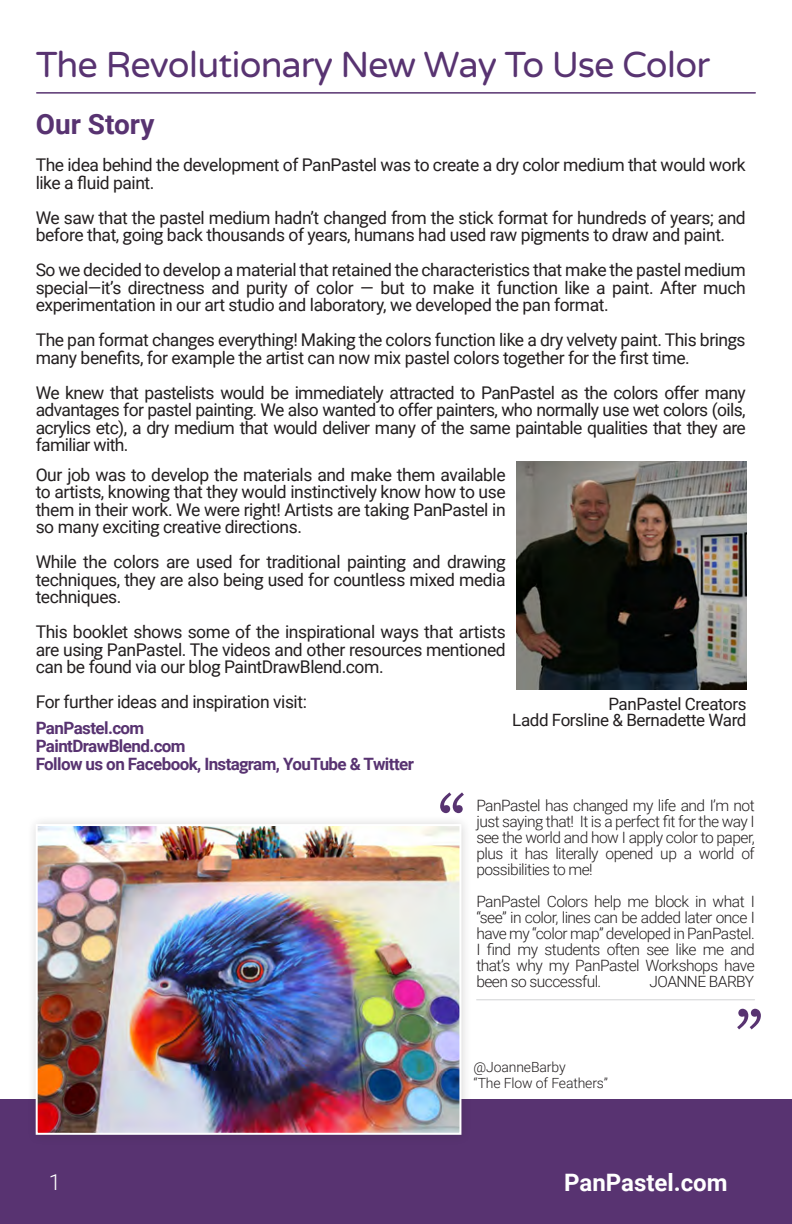
<style>
.page{position:relative;width:792px;height:1224px;background:#fff}
.page>*{position:absolute;margin:0;border:0;box-sizing:border-box;transform-origin:0 0}
.t1{font:72px "Bookman Old Style";color:#583371}
.t2{font:36px "Varela Round";letter-spacing:-.025em;color:#583371}
.t3{font:700 28px "Roboto";color:#583371}
.Text{font:700 24px "Roboto";color:#fff}
.t4{font:300 22px "Roboto";color:#fff}
.t5{font:17.6px/17.6px "Roboto";letter-spacing:-.025em;color:#231f20;text-align:justify}
.t6{font:700 17px "Roboto";letter-spacing:-.035em;color:#583371}
.t7{font:17px "Roboto";letter-spacing:-.025em;color:#231f20}
.t8{font:300 15.6px/16px "Roboto";letter-spacing:-.035em;color:#231f20;text-align:justify}
.t9{font:300 14px "Roboto";letter-spacing:-.01em;color:#231f20}
</style>
<div class="page">
<div style="left:0;top:1099px;width:792px;height:125px;background:#583371"></div>
<img style="left:517px;top:462px;width:230px;height:228px">
<hr style="left:37px;top:92px;width:718px;height:2px;background:#583371">
<hr style="left:477px;top:999px;width:278px;height:1px;background:#d1d2d4">
<div style="left:26px;top:814px;width:446px;height:331px;background:#231f20;opacity:.2"></div>
<img style="left:39px;top:827px;width:419px;height:305px">
<div style="left:36px;top:824px;width:425px;height:311px;border:2px solid #fff"></div>
<p class="t2" style="left:36px;top:44px;width:676px">The Revolutionary New Way To Use Color</p>
<p class="t3" style="left:36px;top:105px;width:120px">Our Story</p>
<p class="t5" style="left:36px;top:155px;width:712px">The idea behind the development of PanPastel was to create a dry color medium that would work like a fluid paint.</p>
<p class="t5" style="left:36px;top:208px;width:712px">We saw that the pastel medium hadn’t changed from the stick format for hundreds of years; and before that, going back thousands of years, humans had used raw pigments to draw and paint.</p>
<p class="t5" style="left:36px;top:260px;width:712px">So we decided to develop a material that retained the characteristics that make the pastel medium special—it’s directness and purity of color — but to make it function like a paint. After much experimentation in our art studio and laboratory, we developed the pan format.</p>
<p class="t5" style="left:36px;top:330px;width:711px">The pan format changes everything! Making the colors function like a dry velvety paint. This brings many benefits, for example the artist can now mix pastel colors together for the first time.</p>
<p class="t5" style="left:36px;top:383px;width:712px">We knew that pastelists would be immediately attracted to PanPastel as the colors offer many advantages for pastel painting. We also wanted to offer painters, who normally use wet colors (oils, acrylics etc), a dry medium that would deliver many of the same paintable qualities that they are familiar with.</p>
<p class="t5" style="left:36px;top:465px;width:472px">Our job was to develop the materials and make them available to artists, knowing that they would instinctively know how to use them in their work. We were right! Artists are taking PanPastel in so many exciting creative directions.</p>
<p class="t5" style="left:36px;top:552px;width:472px">While the colors are used for traditional painting and drawing techniques, they are also being used for countless mixed media techniques.</p>
<p class="t5" style="left:36px;top:622px;width:472px">This booklet shows some of the inspirational ways that artists are using PanPastel. The videos and other resources mentioned can be found via our blog PaintDrawBlend.com.</p>
<p class="t5" style="left:36px;top:692px;width:273px">For further ideas and inspiration visit:</p>
<p class="t6" style="left:36px;top:716px;width:110px">PanPastel.com</p>
<p class="t6" style="left:36px;top:734px;width:152px">PaintDrawBlend.com</p>
<p class="t6" style="left:36px;top:752px;width:380px">Follow us on Facebook, Instagram, YouTube &amp; Twitter</p>
<p class="t8" style="left:476px;top:797px;width:280px">PanPastel has changed my life and I’m not just saying that! It is a perfect fit for the way I see the world and how I apply color to paper, plus it has literally opened up a world of possibilities to me!</p>
<p class="t8" style="left:476px;top:893px;width:280px">PanPastel Colors help me block in what I “see” in color, lines can be added later once I have my “color map” developed in PanPastel.<br>I find my students often see like me and that’s why my PanPastel Workshops have been so successful.</p>
<p class="t7" style="left:608px;top:692px;width:140px">PanPastel Creators</p>
<p class="t7" style="left:512px;top:708px;width:236px">Ladd Forsline &amp; Bernadette Ward</p>
<p class="t1" style="left:438px;top:778px;width:30px">“</p>
<p class="t8" style="left:650px;top:973px;width:106px">JOANNE BARBY</p>
<p class="t9" style="left:474px;top:1057px;width:94px">@JoanneBarby</p>
<p class="t9" style="left:474px;top:1073px;width:136px">“The Flow of Feathers”</p>
<p class="t1" style="left:763px;top:1044px;width:30px;rotate:-180deg">“</p>
<p class="t4" style="left:49px;top:1166px;width:14px">1</p>
<p class="Text" style="left:564px;top:1166px;width:165px">PanPastel.com</p>
</div>
